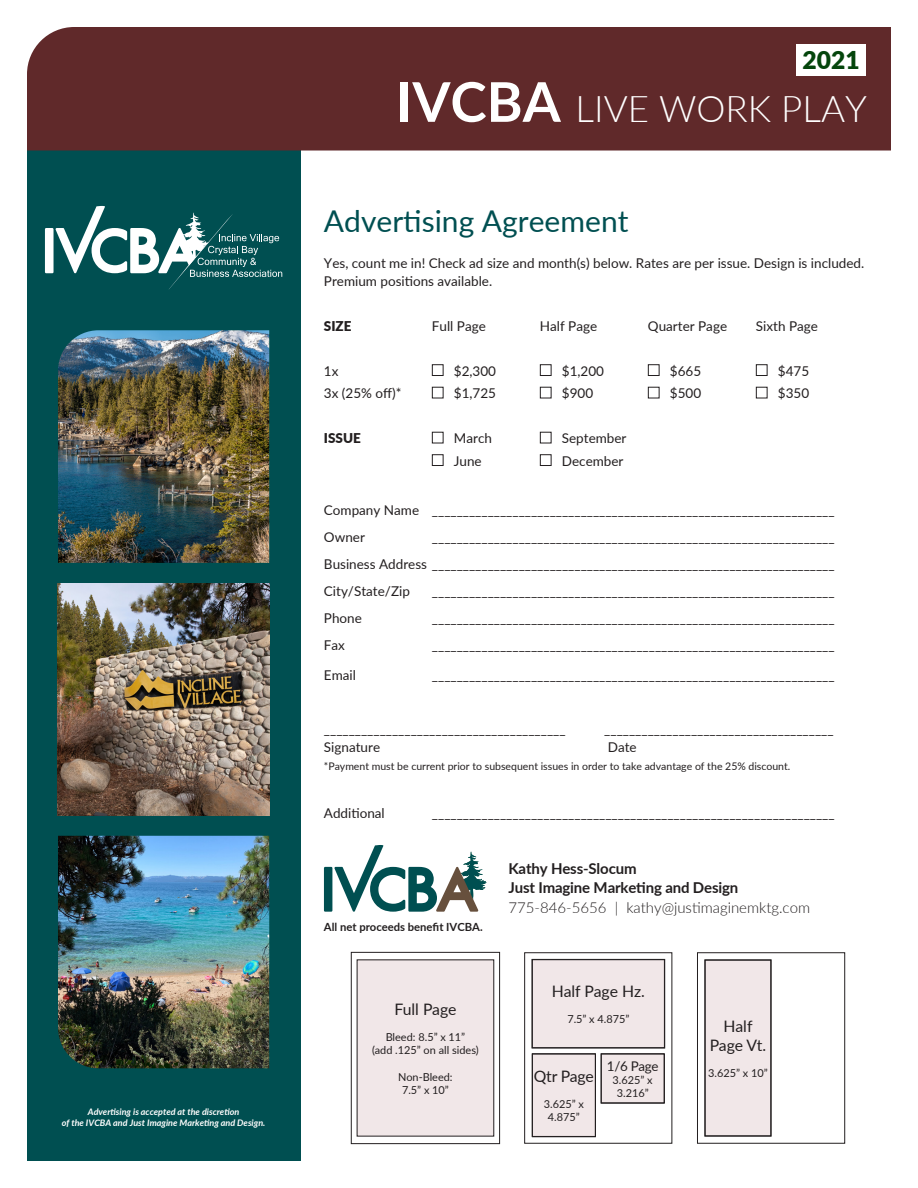
<style>
.page{position:relative;width:918px;height:1188px;background:#fff}
.page>*{position:absolute;margin:0;border:0;box-sizing:border-box;transform-origin:0 0}
.t1{font:300 36.75px "Lato";color:#fff}
.t2{font:30px "Lato";color:#004f51}
.t3{font:900 24.6px "Lato";color:#04450c}
.t4{font:15.75px "Lato";letter-spacing:-.01em;color:#231f20}
.t5{font:700 15px "Lato";letter-spacing:-.01em;color:#231f20}
.t6{font:300 15px "Lato";color:#231f20}
.t7{font:13.5px "Lato";color:#231f20}
.t8{font:900 13.5px "Lato";color:#231f20}
.t9{font:13.35px "Lato";color:#231f20}
.t10{font:700 11.25px "Lato";color:#231f20}
.t11{font:10.95px/13px "Lato";color:#231f20;text-align:center}
.t12{font:10.5px "Lato";color:#231f20}
.t13{font:italic 700 9px/10.8px "Lato";color:#fff;text-align:center}
.s1{font-weight:700;font-size:54.75px}
</style>
<div class="page">
<div style="left:27px;top:151px;width:273px;height:1010px;background:#004f51"></div>
<img style="left:58px;top:330px;width:211px;height:233px">
<div style="left:27px;top:27px;width:864px;height:124px;background:#60292a"></div>
<img style="left:58px;top:583px;width:211px;height:233px">
<img style="left:58px;top:836px;width:211px;height:232px">
<div style="left:796px;top:44px;width:70px;height:31px;background:#fff"></div>
<svg style="left:45px;top:206px;width:237px;height:83px"></svg>
<div style="left:432px;top:364px;width:12px;height:12px;border:1px solid #231f20"></div>
<div style="left:540px;top:364px;width:12px;height:12px;border:1px solid #231f20"></div>
<div style="left:648px;top:364px;width:12px;height:12px;border:1px solid #231f20"></div>
<div style="left:756px;top:364px;width:12px;height:12px;border:1px solid #231f20"></div>
<div style="left:432px;top:387px;width:12px;height:11px;border:1px solid #231f20"></div>
<div style="left:540px;top:387px;width:12px;height:11px;border:1px solid #231f20"></div>
<div style="left:648px;top:387px;width:12px;height:11px;border:1px solid #231f20"></div>
<div style="left:756px;top:387px;width:12px;height:11px;border:1px solid #231f20"></div>
<div style="left:432px;top:432px;width:12px;height:11px;border:1px solid #231f20"></div>
<div style="left:540px;top:432px;width:12px;height:11px;border:1px solid #231f20"></div>
<div style="left:432px;top:454px;width:12px;height:12px;border:1px solid #231f20"></div>
<div style="left:540px;top:454px;width:12px;height:12px;border:1px solid #231f20"></div>
<div style="left:697px;top:952px;width:148px;height:192px;border:1px solid #231f20"></div>
<div style="left:705px;top:960px;width:66px;height:176px;background:#f1e7e8"></div>
<div style="left:705px;top:960px;width:66px;height:176px;border:1px solid #231f20"></div>
<div style="left:524px;top:952px;width:148px;height:192px;border:1px solid #231f20"></div>
<div style="left:532px;top:960px;width:132px;height:88px;background:#f1e7e8"></div>
<div style="left:532px;top:959px;width:133px;height:89px;border:1px solid #231f20"></div>
<div style="left:532px;top:1054px;width:63px;height:82px;background:#f1e7e8"></div>
<div style="left:532px;top:1053px;width:64px;height:84px;border:1px solid #231f20"></div>
<div style="left:601px;top:1054px;width:63px;height:49px;background:#f1e7e8"></div>
<div style="left:601px;top:1054px;width:64px;height:49px;border:1px solid #231f20"></div>
<div style="left:601px;top:1053px;width:63px;height:50px;border:1px solid #231f20"></div>
<svg style="left:356px;top:959px;width:139px;height:178px"></svg>
<div style="left:351px;top:952px;width:149px;height:192px;border:1px solid #231f20"></div>
<div style="left:357px;top:960px;width:137px;height:176px;background:#f1e7e8"></div>
<svg style="left:324px;top:845px;width:162px;height:67px"></svg>
<p class="t13" style="left:62px;top:1106px;width:205px">Advertising is accepted at the discretion<br>of the IVCBA and Just Imagine Marketing and Design.</p>
<h3 class="t3" style="left:803px;top:41px;width:59px">2021</h3>
<h1 class="t1" style="left:396px;top:83px;width:472px"><span class="s1">IVCBA</span> LIVE WORK PLAY</h1>
<p class="t2" style="left:324px;top:200px;width:306px">Advertising Agreement</p>
<p class="t7" style="left:324px;top:253px;width:542px">Yes, count me in! Check ad size and month(s) below. Rates are per issue. Design is included.</p>
<p class="t7" style="left:324px;top:271px;width:170px">Premium positions available.</p>
<p class="t8" style="left:324px;top:316px;width:29px">SIZE</p>
<p class="t7" style="left:432px;top:316px;width:55px">Full Page</p>
<p class="t7" style="left:540px;top:316px;width:59px">Half Page</p>
<p class="t7" style="left:648px;top:316px;width:81px">Quarter Page</p>
<p class="t7" style="left:756px;top:316px;width:64px">Sixth Page</p>
<p class="t7" style="left:324px;top:361px;width:16px">1x</p>
<p class="t7" style="left:454px;top:361px;width:44px">$2,300</p>
<p class="t7" style="left:562px;top:361px;width:44px">$1,200</p>
<p class="t7" style="left:670px;top:361px;width:33px">$665</p>
<p class="t7" style="left:778px;top:361px;width:33px">$475</p>
<p class="t7" style="left:324px;top:384px;width:79px">3x (25% off)*</p>
<p class="t7" style="left:454px;top:384px;width:44px">$1,725</p>
<p class="t7" style="left:562px;top:384px;width:33px">$900</p>
<p class="t7" style="left:670px;top:384px;width:33px">$500</p>
<p class="t7" style="left:778px;top:384px;width:33px">$350</p>
<p class="t8" style="left:324px;top:428px;width:39px">ISSUE</p>
<p class="t7" style="left:454px;top:429px;width:40px">March</p>
<p class="t7" style="left:562px;top:429px;width:66px">September</p>
<p class="t7" style="left:454px;top:451px;width:29px">June</p>
<p class="t7" style="left:562px;top:451px;width:63px">December</p>
<p class="t7" style="left:324px;top:501px;width:512px">Company Name _________________________________________________________________</p>
<p class="t7" style="left:324px;top:528px;width:42px">Owner</p>
<p class="t7" style="left:432px;top:528px;width:404px">_________________________________________________________________</p>
<p class="t7" style="left:324px;top:555px;width:512px">Business Address _________________________________________________________________</p>
<p class="t7" style="left:324px;top:582px;width:87px">City/State/Zip</p>
<p class="t7" style="left:432px;top:582px;width:404px">_________________________________________________________________</p>
<p class="t7" style="left:324px;top:609px;width:39px">Phone</p>
<p class="t7" style="left:432px;top:609px;width:404px">_________________________________________________________________</p>
<p class="t7" style="left:324px;top:636px;width:23px">Fax</p>
<p class="t7" style="left:432px;top:636px;width:404px">_________________________________________________________________</p>
<p class="t7" style="left:324px;top:666px;width:34px">Email</p>
<p class="t7" style="left:432px;top:666px;width:404px">_________________________________________________________________</p>
<p class="t7" style="left:324px;top:720px;width:243px">_______________________________________</p>
<p class="t7" style="left:604px;top:720px;width:231px">_____________________________________</p>
<p class="t7" style="left:324px;top:738px;width:58px">Signature</p>
<p class="t7" style="left:608px;top:738px;width:30px">Date</p>
<p class="t12" style="left:324px;top:759px;width:468px">*Payment must be current prior to subsequent issues in order to take advantage of the 25% discount.</p>
<p class="t7" style="left:324px;top:804px;width:62px">Additional</p>
<p class="t7" style="left:432px;top:804px;width:404px">_________________________________________________________________</p>
<p class="t10" style="left:324px;top:919px;width:160px">All net proceeds benefit IVCBA.</p>
<p class="t4" style="left:394px;top:998px;width:64px">Full Page</p>
<p class="t11" style="left:386px;top:1030px;width:81px">Bleed: 8.5” x 11”</p>
<p class="t11" style="left:372px;top:1043px;width:108px">(add .125” on all sides)</p>
<p class="t11" style="left:398px;top:1070px;width:56px">Non-Bleed:</p>
<p class="t11" style="left:402px;top:1083px;width:48px">7.5” x 10”</p>
<p class="t5" style="left:508px;top:857px;width:130px">Kathy Hess-Slocum</p>
<p class="t5" style="left:508px;top:877px;width:231px">Just Imagine Marketing and Design</p>
<p class="t6" style="left:508px;top:897px;width:303px">775-846-5656 | kathy@justimaginemktg.com</p>
<p class="t4" style="left:552px;top:980px;width:94px">Half Page Hz.</p>
<p class="t11" style="left:567px;top:1012px;width:64px">7.5” x 4.875”</p>
<p class="t4" style="left:534px;top:1065px;width:62px">Qtr Page</p>
<p class="t11" style="left:544px;top:1097px;width:42px">3.625” x<br>4.875”</p>
<p class="t9" style="left:607px;top:1057px;width:53px">1/6 Page</p>
<p class="t11" style="left:613px;top:1073px;width:42px">3.625” x<br>3.216”</p>
<p class="t4" style="left:724px;top:1015px;width:30px">Half</p>
<p class="t4" style="left:710px;top:1034px;width:58px">Page Vt.</p>
<p class="t11" style="left:708px;top:1066px;width:61px">3.625” x 10”</p>
</div>
